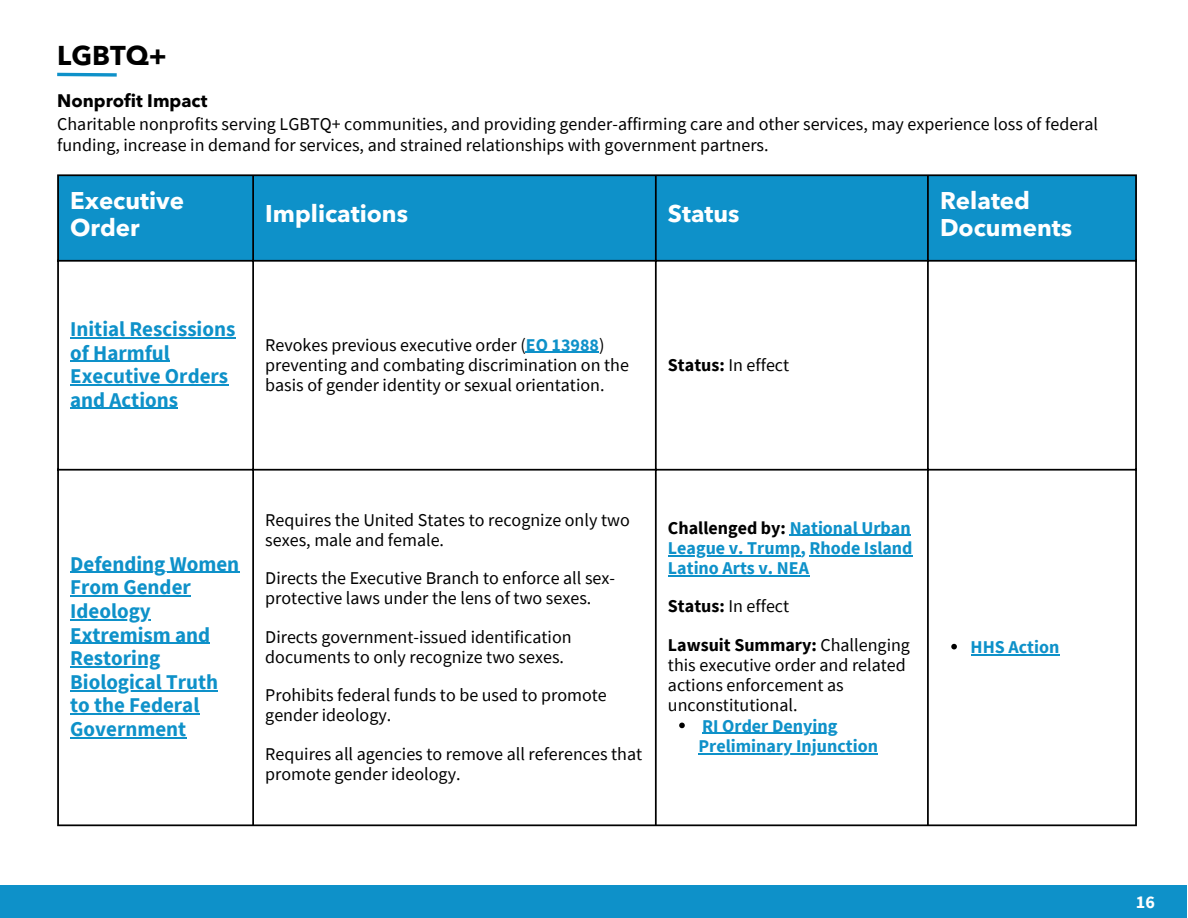
<style>
.page{position:relative;width:1188px;height:918px;background:#fff}
.page>*{position:absolute;margin:0;border:0;box-sizing:border-box;transform-origin:0 0}
.t1{font:700 27px "Avenir Next LT Pro";color:#000}
.t2{font:700 24px/27px "Avenir Next LT Pro";color:#fff}
.t3{font:700 21px/23.7px "Source Sans Pro";color:#0e91c9}
.t4{font:18px/20.2px "Source Sans Pro";color:#000}
.t5{font:700 18px/20.2px "Source Sans Pro";color:#0e91c9}
.t6{font:700 18px "Source Sans Pro";color:#000}
.t7{font:700 18px "Avenir Next LT Pro";color:#000}
.t8{font:700 18px "Source Sans Pro";color:#fff}
.s1{font-weight:700;color:#0e91c9}
.s2{font-weight:700}
.s3{color:#0e91c9}
</style>
<div class="page">
<div style="left:59px;top:176px;width:1076px;height:84px;background:#0e91c9"></div>
<hr style="left:70px;top:337px;width:165px;height:1px;background:#0e91c9">
<hr style="left:70px;top:361px;width:100px;height:1px;background:#0e91c9">
<hr style="left:70px;top:384px;width:158px;height:1px;background:#0e91c9">
<hr style="left:70px;top:408px;width:108px;height:1px;background:#0e91c9">
<hr style="left:526px;top:352px;width:73px;height:1px;background:#0e91c9">
<hr style="left:70px;top:572px;width:169px;height:1px;background:#0e91c9">
<hr style="left:70px;top:595px;width:121px;height:2px;background:#0e91c9">
<hr style="left:70px;top:619px;width:81px;height:1px;background:#0e91c9">
<hr style="left:70px;top:643px;width:140px;height:1px;background:#0e91c9">
<hr style="left:70px;top:666px;width:90px;height:1px;background:#0e91c9">
<hr style="left:70px;top:690px;width:148px;height:1px;background:#0e91c9">
<hr style="left:70px;top:714px;width:129px;height:1px;background:#0e91c9">
<hr style="left:70px;top:737px;width:116px;height:1px;background:#0e91c9">
<hr style="left:790px;top:535px;width:121px;height:1px;background:#0e91c9">
<hr style="left:668px;top:555px;width:132px;height:1px;background:#0e91c9">
<hr style="left:809px;top:555px;width:104px;height:1px;background:#0e91c9">
<hr style="left:668px;top:575px;width:141px;height:1px;background:#0e91c9">
<svg style="left:679px;top:723px;width:6px;height:5px"></svg>
<hr style="left:702px;top:733px;width:135px;height:1px;background:#0e91c9">
<hr style="left:699px;top:753px;width:179px;height:1px;background:#0e91c9">
<svg style="left:951px;top:644px;width:6px;height:5px"></svg>
<hr style="left:971px;top:654px;width:88px;height:1px;background:#0e91c9">
<hr style="left:57px;top:176px;width:2px;height:648px;background:#000">
<hr style="left:252px;top:176px;width:2px;height:648px;background:#000">
<hr style="left:655px;top:176px;width:2px;height:648px;background:#000">
<hr style="left:927px;top:176px;width:2px;height:648px;background:#000">
<hr style="left:1135px;top:176px;width:2px;height:648px;background:#000">
<hr style="left:57px;top:174px;width:1080px;height:2px;background:#000">
<hr style="left:57px;top:260px;width:1080px;height:2px;background:#000">
<hr style="left:57px;top:469px;width:1080px;height:2px;background:#000">
<hr style="left:57px;top:824px;width:1080px;height:2px;background:#000">
<svg style="left:57px;top:72px;width:60px;height:5px"></svg>
<div style="left:0;top:885px;width:1187px;height:33px;background:#0e91c9"></div>
<h1 class="t1" style="left:57px;top:44px;width:111px">LGBTQ+</h1>
<p class="t7" style="left:57px;top:93px;width:152px">Nonprofit Impact</p>
<p class="t4" style="left:57px;top:114px;width:1042px">Charitable nonprofits serving LGBTQ+ communities, and providing gender-affirming care and other services, may experience loss of federal funding, increase in demand for services, and strained relationships with government partners.</p>
<h1 class="t2" style="left:70px;top:189px;width:115px">Executive<br>Order</h1>
<h2 class="t2" style="left:265px;top:203px;width:144px">Implications</h2>
<p class="t2" style="left:668px;top:203px;width:73px">Status</p>
<p class="t3" style="left:70px;top:317px;width:167px">Initial Rescissions of Harmful<br>Executive Orders and Actions</p>
<p class="t4" style="left:265px;top:334px;width:365px">Revokes previous executive order (<span class="s1">EO 13988</span>) preventing and combating discrimination on the basis of gender identity or sexual orientation.</p>
<p class="t4" style="left:668px;top:354px;width:123px"><span class="s2">Status:</span> In effect</p>
<p class="t2" style="left:940px;top:189px;width:134px">Related<br>Documents</p>
<p class="t3" style="left:70px;top:551px;width:171px">Defending Women<br>From Gender</p>
<p class="t3" style="left:70px;top:599px;width:141px">Ideology<br>Extremism and</p>
<p class="t3" style="left:70px;top:646px;width:92px">Restoring</p>
<p class="t3" style="left:70px;top:670px;width:149px">Biological Truth to the Federal<br>Government</p>
<p class="t4" style="left:265px;top:509px;width:366px">Requires the United States to recognize only two sexes, male and female.</p>
<p class="t4" style="left:265px;top:568px;width:351px">Directs the Executive Branch to enforce all sex&shy;protective laws under the lens of two sexes.</p>
<p class="t4" style="left:265px;top:626px;width:308px">Directs government-issued identification documents to only recognize two sexes.</p>
<p class="t4" style="left:265px;top:685px;width:343px">Prohibits federal funds to be used to promote gender ideology.</p>
<p class="t4" style="left:265px;top:743px;width:378px">Requires all agencies to remove all references that promote gender ideology.</p>
<p class="t6" style="left:668px;top:516px;width:244px">Challenged by: <span class="s3">National Urban</span></p>
<p class="t5" style="left:668px;top:537px;width:246px">League v. Trump, Rhode Island<br>Latino Arts v. NEA</p>
<p class="t4" style="left:668px;top:596px;width:123px"><span class="s2">Status:</span> In effect</p>
<p class="t4" style="left:668px;top:634px;width:244px"><span class="s2">Lawsuit Summary:</span> Challenging this executive order and related actions enforcement as unconstitutional.</p>
<p class="t5" style="left:702px;top:715px;width:137px">RI Order Denying</p>
<p class="t5" style="left:699px;top:735px;width:181px">Preliminary Injunction</p>
<p class="t5" style="left:971px;top:636px;width:90px">HHS Action</p>
<p class="t8" style="left:1136px;top:890px;width:21px">16</p>
</div>
